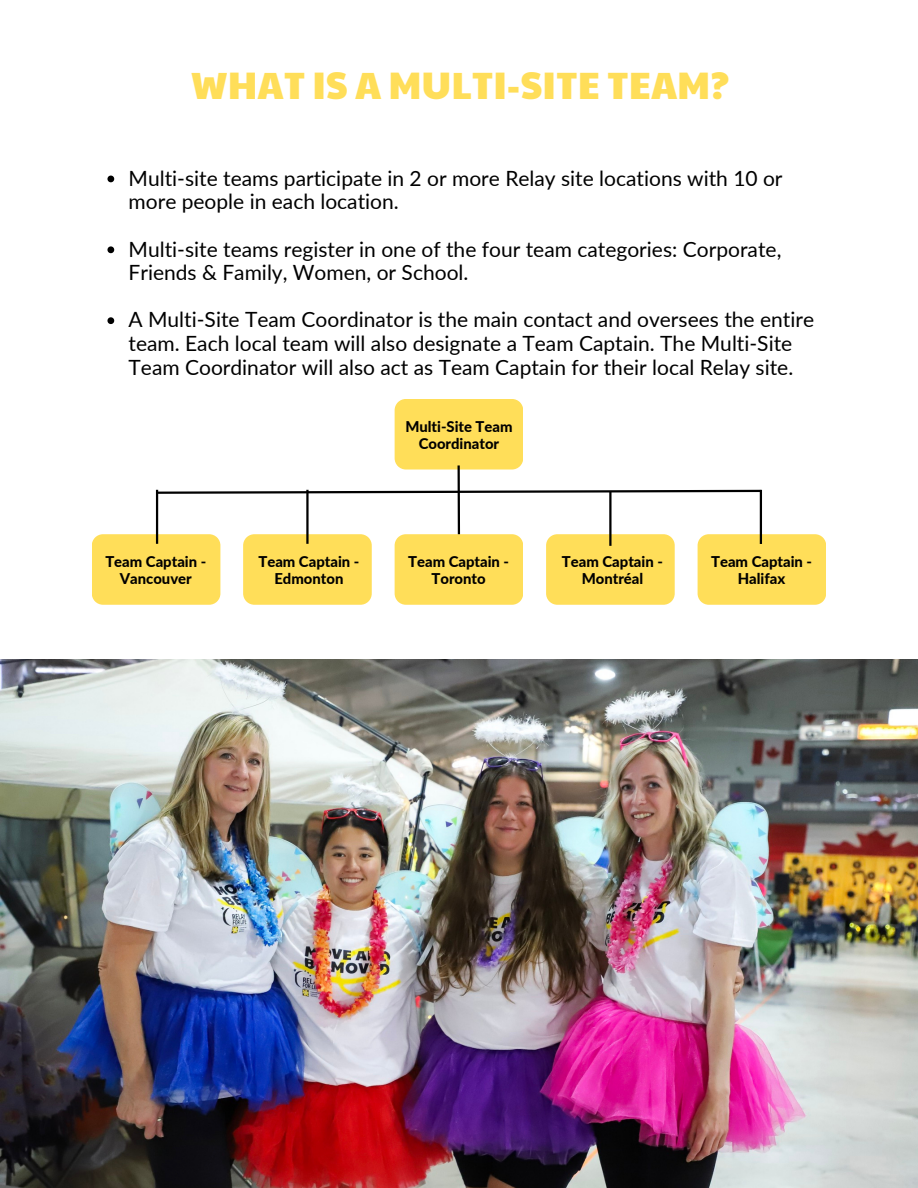
<style>
.page{position:relative;width:918px;height:1188px;background:#fff}
.page>*{position:absolute;margin:0;border:0;box-sizing:border-box;transform-origin:0 0}
.t1{font:37.5px "Paytone One";color:#ffde59}
.t2{font:21px/23.7px "Lato";color:#000}
.t3{font:800 14.85px/16.8px "Lato";color:#000;text-align:center}
</style>
<div class="page">
<div style="left:92px;top:534px;width:128px;height:71px;background:#ffde59"></div>
<div style="left:243px;top:534px;width:129px;height:71px;background:#ffde59"></div>
<div style="left:395px;top:534px;width:128px;height:71px;background:#ffde59"></div>
<div style="left:546px;top:534px;width:129px;height:71px;background:#ffde59"></div>
<div style="left:698px;top:534px;width:128px;height:71px;background:#ffde59"></div>
<div style="left:395px;top:399px;width:128px;height:71px;background:#ffde59"></div>
<hr style="left:458px;top:465px;width:2px;height:69px;background:#000">
<svg style="left:155px;top:489px;width:607px;height:6px"></svg>
<hr style="left:306px;top:490px;width:3px;height:54px;background:#000">
<hr style="left:156px;top:490px;width:2px;height:54px;background:#000">
<hr style="left:609px;top:492px;width:3px;height:54px;background:#000">
<hr style="left:760px;top:490px;width:2px;height:54px;background:#000">
<img style="left:0;top:659px;width:918px;height:529px">
<svg style="left:107px;top:176px;width:7px;height:6px"></svg>
<svg style="left:107px;top:246px;width:7px;height:7px"></svg>
<svg style="left:107px;top:317px;width:7px;height:7px"></svg>
<h2 class="t1" style="left:191px;top:57px;width:540px">WHAT IS A MULTI-SITE TEAM?</h2>
<h2 class="t2" style="left:129px;top:166px;width:656px">Multi-site teams participate in 2 or more Relay site locations with 10 or more people in each location.</h2>
<h2 class="t2" style="left:129px;top:237px;width:654px">Multi-site teams register in one of the four team categories: Corporate,<br>Friends &amp; Family, Women, or School.</h2>
<p class="t2" style="left:129px;top:307px;width:687px">A Multi-Site Team Coordinator is the main contact and oversees the entire team. Each local team will also designate a Team Captain. The Multi-Site<br>Team Coordinator will also act as Team Captain for their local Relay site.</p>
<p class="t3" style="left:405px;top:418px;width:109px">Multi-Site Team<br>Coordinator</p>
<p class="t3" style="left:105px;top:553px;width:102px">Team Captain -<br>Vancouver</p>
<p class="t3" style="left:258px;top:553px;width:102px">Team Captain -<br>Edmonton</p>
<p class="t3" style="left:408px;top:553px;width:102px">Team Captain -<br>Toronto</p>
<p class="t3" style="left:562px;top:553px;width:102px">Team Captain -<br>Montréal</p>
<p class="t3" style="left:711px;top:553px;width:102px">Team Captain -<br>Halifax</p>
</div>
